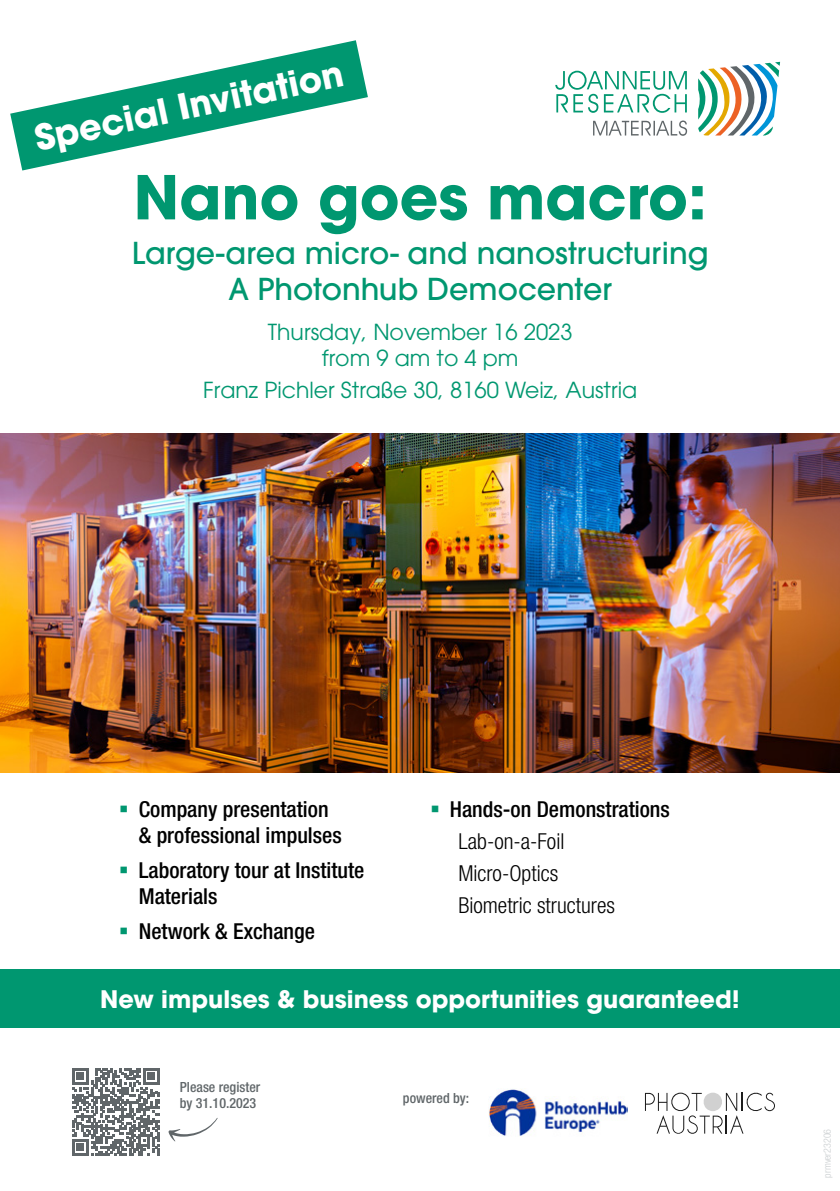
<style>
.page{position:relative;width:840px;height:1191px;background:#fff}
.page>*{position:absolute;margin:0;border:0;box-sizing:border-box;transform-origin:0 0}
.t1{font:700 60px "ITC Avant Garde Std";color:#009770}
.t2{font:700 35.2px "ITC Avant Garde Std";color:#fff}
.t3{font:500 30px/36px "ITC Avant Garde Std";color:#009770;text-align:center}
.t4{font:700 24px "ITC Avant Garde Std";color:#fff}
.t5{font:500 condensed 22px/26.4px "Helvetica Neue LT Pro";color:#000}
.t6{font:22px/26.4px "ITC Avant Garde Std";color:#009770;text-align:center}
.t7{font:300 condensed 22px/32px "Helvetica Neue LT Pro";color:#000}
.t8{font:500 condensed 14px/16.8px "Helvetica Neue LT Pro";color:#606669}
.t9{font:300 condensed 10px "Helvetica Neue LT Pro";color:#c9cdcf}
</style>
<div class="page">
<svg style="left:555px;top:61px;width:226px;height:75px"></svg>
<img style="left:0;top:433px;width:839px;height:339px">
<svg style="left:10px;top:40px;width:358px;height:130px"></svg>
<div style="left:0;top:969px;width:839px;height:59px;background:#009770"></div>
<svg style="left:645px;top:1092px;width:129px;height:42px"></svg>
<img style="left:488px;top:1089px;width:138px;height:47px">
<svg style="left:72px;top:1068px;width:87px;height:87px"></svg>
<svg style="left:168px;top:1118px;width:49px;height:23px"></svg>
<h2 class="t2" style="left:30px;top:115px;width:316px;rotate:-12deg">Special Invitation</h2>
<h1 class="t1" style="left:133px;top:157px;width:574px">Nano goes macro:</h1>
<h3 class="t3" style="left:132px;top:235px;width:578px">Large-area micro- and nanostructuring<br>A Photonhub Democenter</h3>
<p class="t6" style="left:268px;top:318px;width:306px">Thursday, November 16 2023 from 9 am to 4 pm</p>
<p class="t6" style="left:203px;top:376px;width:435px">Franz Pichler Straße 30, 8160 Weiz, Austria</p>
<p class="t5" style="left:139px;top:795px;width:204px">Company presentation &amp; professional impulses</p>
<p class="t5" style="left:139px;top:856px;width:227px">Laboratory tour at Institute<br>Materials</p>
<p class="t5" style="left:139px;top:918px;width:178px">Network &amp; Exchange</p>
<p class="t5" style="left:449px;top:795px;width:221px">Hands-on Demonstrations</p>
<p class="t7" style="left:458px;top:825px;width:158px">Lab-on-a-Foil<br>Micro-Optics<br>Biometric structures</p>
<p class="t4" style="left:100px;top:982px;width:641px">New impulses &amp; business opportunities guaranteed!</p>
<p class="t8" style="left:180px;top:1078px;width:82px">Please register by 31.10.2023</p>
<p class="t8" style="left:403px;top:1089px;width:67px">powered by:</p>
<p class="t9" style="left:820px;top:1177px;width:50px;rotate:-90deg">prmver23206</p>
</div>
